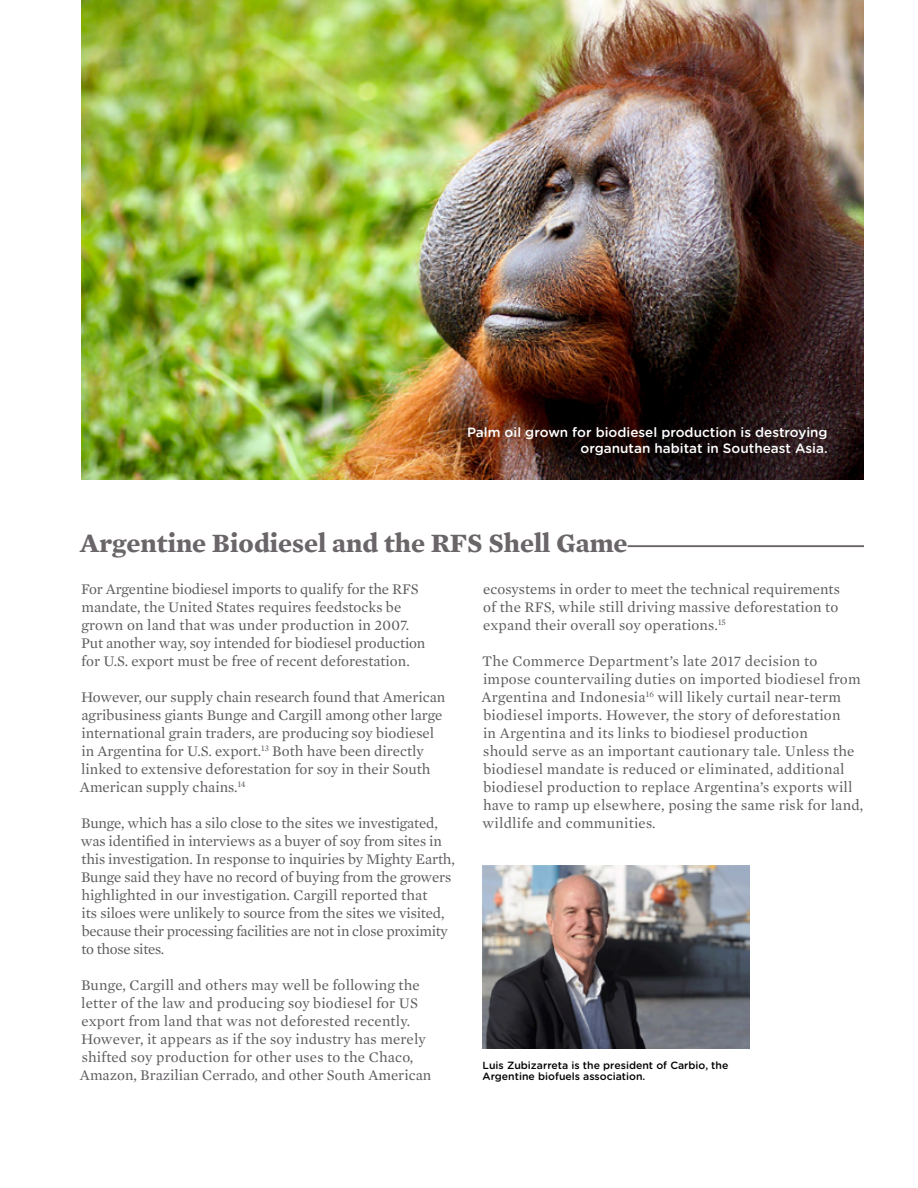
<style>
.page{position:relative;width:918px;height:1188px;background:#fff}
.page>*{position:absolute;margin:0;border:0;box-sizing:border-box;transform-origin:0 0}
.t1{font:700 27px "Mercury Text G4";color:#6a6568}
.t2{font:15px/18px "Mercury Text G1";color:#5e5b5e}
.t3{font:500 13.5px/16.2px "Gotham Rounded";color:#fff;text-align:right}
.t4{font:500 10.5px/10.5px "Gotham Rounded";color:#000}
</style>
<div class="page">
<hr style="left:81px;top:545px;width:783px;height:2px;background:#6a6568">
<div style="left:80px;top:539px;width:548px;height:30px;background:#fff"></div>
<img style="left:82px;top:0;width:782px;height:479px">
<img style="left:483px;top:866px;width:267px;height:183px">
<p class="t3" style="left:467px;top:423px;width:362px">Palm oil grown for biodiesel production is destroying organutan habitat in Southeast Asia.</p>
<h1 class="t1" style="left:80px;top:522px;width:549px">Argentine Biodiesel and the RFS Shell Game</h1>
<p class="t2" style="left:81px;top:579px;width:346px">For Argentine biodiesel imports to qualify for the RFS mandate, the United States requires feedstocks be grown on land that was under production in 2007.<br>Put another way, soy intended for biodiesel production for U.S. export must be free of recent deforestation.</p>
<p class="t2" style="left:80px;top:687px;width:367px">However, our supply chain research found that American agribusiness giants Bunge and Cargill among other large international grain traders, are producing soy biodiesel in Argentina for U.S. export.<sup>13</sup> Both have been directly linked to extensive deforestation for soy in their South American supply chains.<sup>14</sup></p>
<p class="t2" style="left:81px;top:813px;width:375px">Bunge, which has a silo close to the sites we investigated, was identified in interviews as a buyer of soy from sites in this investigation. In response to inquiries by Mighty Earth, Bunge said they have no record of buying from the growers highlighted in our investigation. Cargill reported that<br>its siloes were unlikely to source from the sites we visited, because their processing facilities are not in close proximity to those sites.</p>
<p class="t2" style="left:80px;top:975px;width:353px">Bunge, Cargill and others may well be following the letter of the law and producing soy biodiesel for US export from land that was not deforested recently.<br>However, it appears as if the soy industry has merely shifted soy production for other uses to the Chaco, Amazon, Brazilian Cerrado, and other South American</p>
<p class="t2" style="left:483px;top:579px;width:358px;text-align:justify">ecosystems in order to meet the technical requirements of the RFS, while still driving massive deforestation to expand their overall soy operations.<sup>15</sup></p>
<p class="t2" style="left:482px;top:651px;width:383px">The Commerce Department’s late 2017 decision to impose countervailing duties on imported biodiesel from Argentina and Indonesia<sup>16</sup> will likely curtail near-term biodiesel imports. However, the story of deforestation<br>in Argentina and its links to biodiesel production<br>should serve as an important cautionary tale. Unless the biodiesel mandate is reduced or eliminated, additional biodiesel production to replace Argentina’s exports will have to ramp up elsewhere, posing the same risk for land, wildlife and communities.</p>
<p class="t4" style="left:483px;top:1060px;width:247px">Luis Zubizarreta is the president of Carbio, the<br>Argentine biofuels association.</p>
</div>
